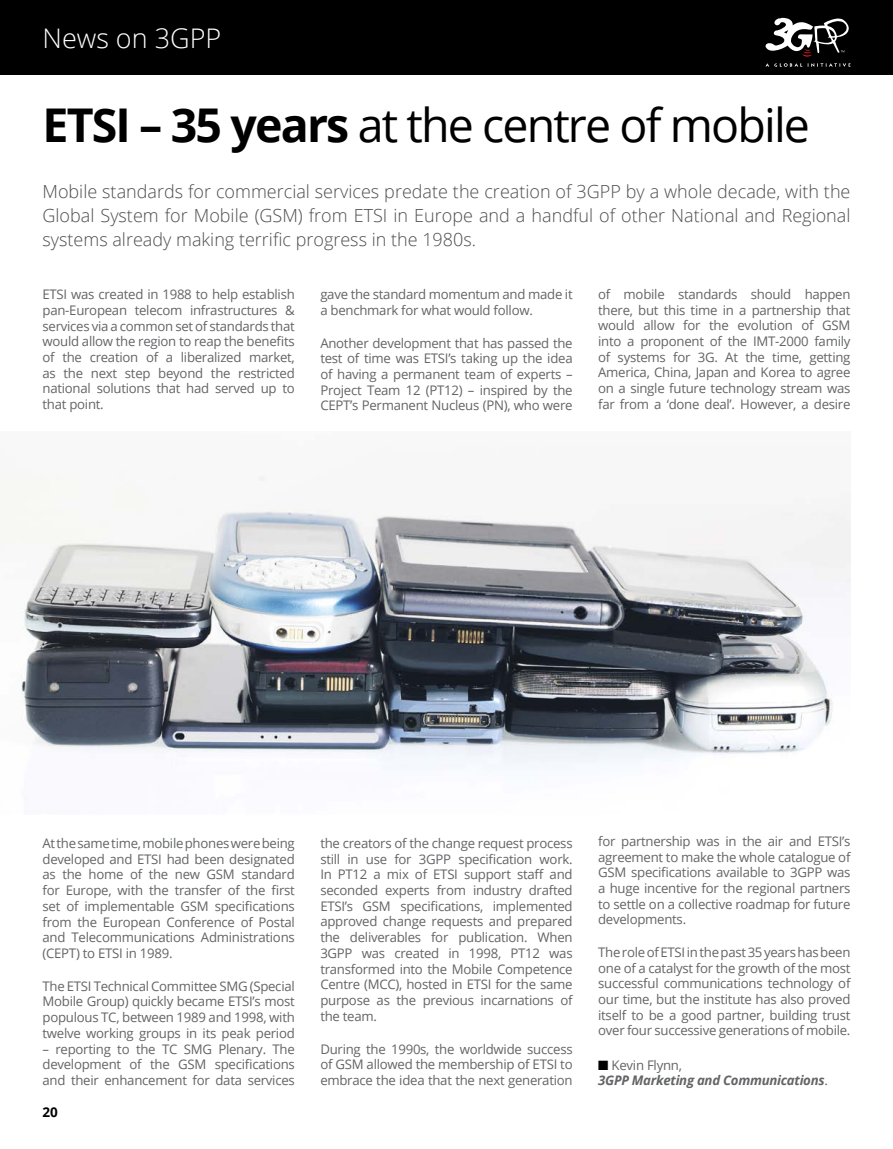
<style>
.page{position:relative;width:893px;height:1149px;background:#fff}
.page>*{position:absolute;margin:0;border:0;box-sizing:border-box;transform-origin:0 0}
.P_20_3GPP_H2_Titre{font:46.5px "Open Sans";letter-spacing:-.04em;color:#000}
.P_20_3GPP_H1{font:300 27px "Open Sans";color:#fff}
.t1{font:300 18px/24px "Open Sans";color:#4d4d4f;text-align:justify}
.t2{font:700 13.5px "Open Sans";color:#000}
.t3{font:13.2px/15.8px "Open Sans";letter-spacing:-.02em;color:#636466;text-align:justify}
.t4{font:italic 700 13.2px/15.6px "Open Sans";letter-spacing:-.02em;color:#636466}
.s1{font-weight:700}
.s2{color:#000}
.s3{font-weight:400;font-style:normal}
</style>
<div class="page">
<div style="left:0;top:0;width:893px;height:74px;background:#000"></div>
<svg style="left:765px;top:18px;width:84px;height:39px"></svg>
<svg style="left:808px;top:63px;width:42px;height:4px"></svg>
<svg style="left:765px;top:63px;width:37px;height:4px"></svg>
<img style="left:0;top:475px;width:850px;height:292px">
<h1 class="P_20_3GPP_H1" style="left:43px;top:20px;width:180px">News on 3GPP</h1>
<h2 class="P_20_3GPP_H2_Titre" style="left:43px;top:93px;width:769px"><span class="s1">ETSI – 35 years</span> at the centre of mobile</h2>
<p class="t1" style="left:43px;top:179px;width:809px">Mobile standards for commercial services predate the creation of 3GPP by a whole decade, with the Global System for Mobile (GSM) from ETSI in Europe and a handful of other National and Regional systems already making terrific progress in the 1980s.</p>
<p class="t3" style="left:43px;top:286px;width:254px">ETSI was created in 1988 to help establish pan-European telecom infrastructures &amp; services via a common set of standards that would allow the region to reap the benefits of the creation of a liberalized market, as the next step beyond the restricted national solutions that had served up to that point.</p>
<p class="t3" style="left:598px;top:286px;width:254px">of mobile standards should happen there, but this time in a partnership that would allow for the evolution of GSM into a proponent of the IMT-2000 family of systems for 3G. At the time, getting America, China, Japan and Korea to agree on a single future technology stream was far from a ‘done deal’. However, a desire</p>
<p class="t3" style="left:320px;top:286px;width:254px">gave the standard momentum and made it a benchmark for what would follow.</p>
<p class="t3" style="left:320px;top:334px;width:254px">Another development that has passed the test of time was ETSI’s taking up the idea of having a permanent team of experts – Project Team 12 (PT12) – inspired by the CEPT’s Permanent Nucleus (PN), who were</p>
<p class="t3" style="left:43px;top:834px;width:254px">At the same time, mobile phones were being developed and ETSI had been designated as the home of the new GSM standard for Europe, with the transfer of the first set of implementable GSM specifications from the European Conference of Postal and Telecommunications Administrations (CEPT) to ETSI in 1989.</p>
<p class="t3" style="left:43px;top:977px;width:254px">The ETSI Technical Committee SMG (Special Mobile Group) quickly became ETSI’s most populous TC, between 1989 and 1998, with twelve working groups in its peak period</p>
<p class="t3" style="left:43px;top:1040px;width:254px">– reporting to the TC SMG Plenary. The development of the GSM specifications and their enhancement for data services</p>
<p class="t2" style="left:43px;top:1101px;width:17px">20</p>
<p class="t3" style="left:320px;top:834px;width:254px">the creators of the change request process still in use for 3GPP specification work.<br>In PT12 a mix of ETSI support staff and seconded experts from industry drafted ETSI’s GSM specifications, implemented approved change requests and prepared the deliverables for publication. When 3GPP was created in 1998, PT12 was transformed into the Mobile Competence Centre (MCC), hosted in ETSI for the same purpose as the previous incarnations of the team.</p>
<p class="t3" style="left:320px;top:1040px;width:254px">During the 1990s, the worldwide success of GSM allowed the membership of ETSI to embrace the idea that the next generation</p>
<p class="t3" style="left:598px;top:832px;width:254px">for partnership was in the air and ETSI’s agreement to make the whole catalogue of GSM specifications available to 3GPP was a huge incentive for the regional partners to settle on a collective roadmap for future developments.</p>
<p class="t3" style="left:598px;top:943px;width:254px">The role of ETSI in the past 35 years has been one of a catalyst for the growth of the most successful communications technology of our time, but the institute has also proved itself to be a good partner, building trust over four successive generations of mobile.</p>
<p class="t4" style="left:598px;top:1056px;width:231px"><span class="s2">■</span> <span class="s3">Kevin Flynn,<br></span>3GPP Marketing and Communications<span class="s3">.</span></p>
</div>
